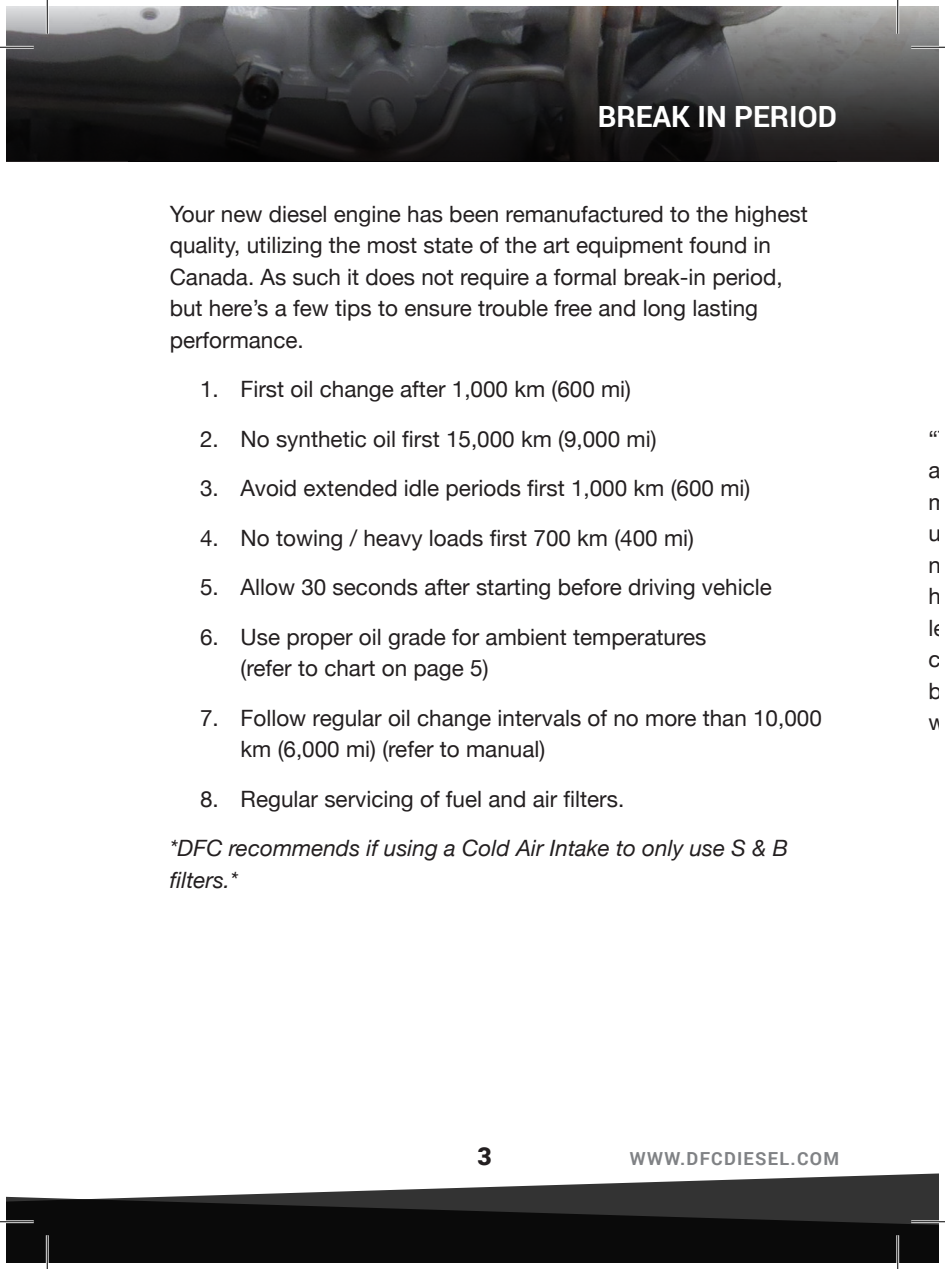
<style>
.page{position:relative;width:945px;height:1269px;background:#fff}
.page>*{position:absolute;margin:0;border:0;box-sizing:border-box;transform-origin:0 0}
.main_heading_left{font:700 29.25px "Roboto";color:#fff}
.t1{font:900 24.75px "Roboto";color:#231f20}
.body_copy{font:22.5px/31.5px "Helvetica Neue";color:#231f20}
.body_copy-2{font:italic 22.5px/31.5px "Helvetica Neue";color:#231f20}
.t2{font:700 18px "Roboto";letter-spacing:.07em;color:#808285}
</style>
<div class="page">
<svg style="left:7px;top:1173px;width:931px;height:89px;fill:#0a0a0a"></svg>
<svg style="left:7px;top:7px;width:931px;height:154px;background:#3a3a3b"></svg>
<hr style="left:0;top:46px;width:34px;height:3px;background:#fff">
<hr style="left:911px;top:46px;width:34px;height:3px;background:#fff">
<hr style="left:0;top:1220px;width:34px;height:3px;background:#fff">
<hr style="left:911px;top:1220px;width:34px;height:3px;background:#fff">
<hr style="left:46px;top:0;width:3px;height:34px;background:#fff">
<hr style="left:46px;top:1235px;width:3px;height:34px;background:#fff">
<hr style="left:896px;top:0;width:3px;height:34px;background:#fff">
<hr style="left:896px;top:1235px;width:3px;height:34px;background:#fff">
<hr style="left:0;top:47px;width:34px;height:1px;background:#000">
<hr style="left:911px;top:47px;width:34px;height:1px;background:#000">
<hr style="left:0;top:1221px;width:34px;height:1px;background:#000">
<hr style="left:911px;top:1221px;width:34px;height:1px;background:#000">
<hr style="left:47px;top:0;width:1px;height:34px;background:#000">
<hr style="left:47px;top:1235px;width:1px;height:34px;background:#000">
<hr style="left:897px;top:0;width:1px;height:34px;background:#000">
<hr style="left:897px;top:1235px;width:1px;height:34px;background:#000">
<p class="main_heading_left" style="left:598px;top:96px;width:241px">BREAK IN PERIOD</p>
<p class="body_copy" style="left:170px;top:199px;width:640px">Your new diesel engine has been remanufactured to the highest quality, utilizing the most state of the art equipment found in Canada. As such it does not require a formal break-in period, but here’s a few tips to ensure trouble free and long lasting performance.</p>
<p class="body_copy" style="left:200px;top:375px;width:433px">1. First oil change after 1,000 km (600 mi)</p>
<p class="body_copy" style="left:200px;top:424px;width:458px">2. No synthetic oil first 15,000 km (9,000 mi)</p>
<p class="body_copy" style="left:200px;top:474px;width:552px">3. Avoid extended idle periods first 1,000 km (600 mi)</p>
<p class="body_copy" style="left:200px;top:523px;width:495px">4. No towing / heavy loads first 700 km (400 mi)</p>
<p class="body_copy" style="left:200px;top:573px;width:573px">5. Allow 30 seconds after starting before driving vehicle</p>
<p class="body_copy" style="left:241px;top:622px;width:467px;text-indent:-40px">6. Use proper oil grade for ambient temperatures (refer to chart on page 5)</p>
<p class="body_copy" style="left:241px;top:703px;width:583px;text-indent:-40px">7. Follow regular oil change intervals of no more than 10,000 km (6,000 mi) (refer to manual)</p>
<p class="body_copy" style="left:200px;top:784px;width:426px">8. Regular servicing of fuel and air filters.</p>
<p class="body_copy-2" style="left:170px;top:834px;width:620px">*DFC recommends if using a Cold Air Intake to only use S &amp; B filters.*</p>
<p class="body_copy" style="left:929px;top:424px;width:24px">“T a m u n h le c b w</p>
<p class="t1" style="left:477px;top:1139px;width:16px">3</p>
<p class="t2" style="left:630px;top:1146px;width:211px">WWW.DFCDIESEL.COM</p>
</div>
